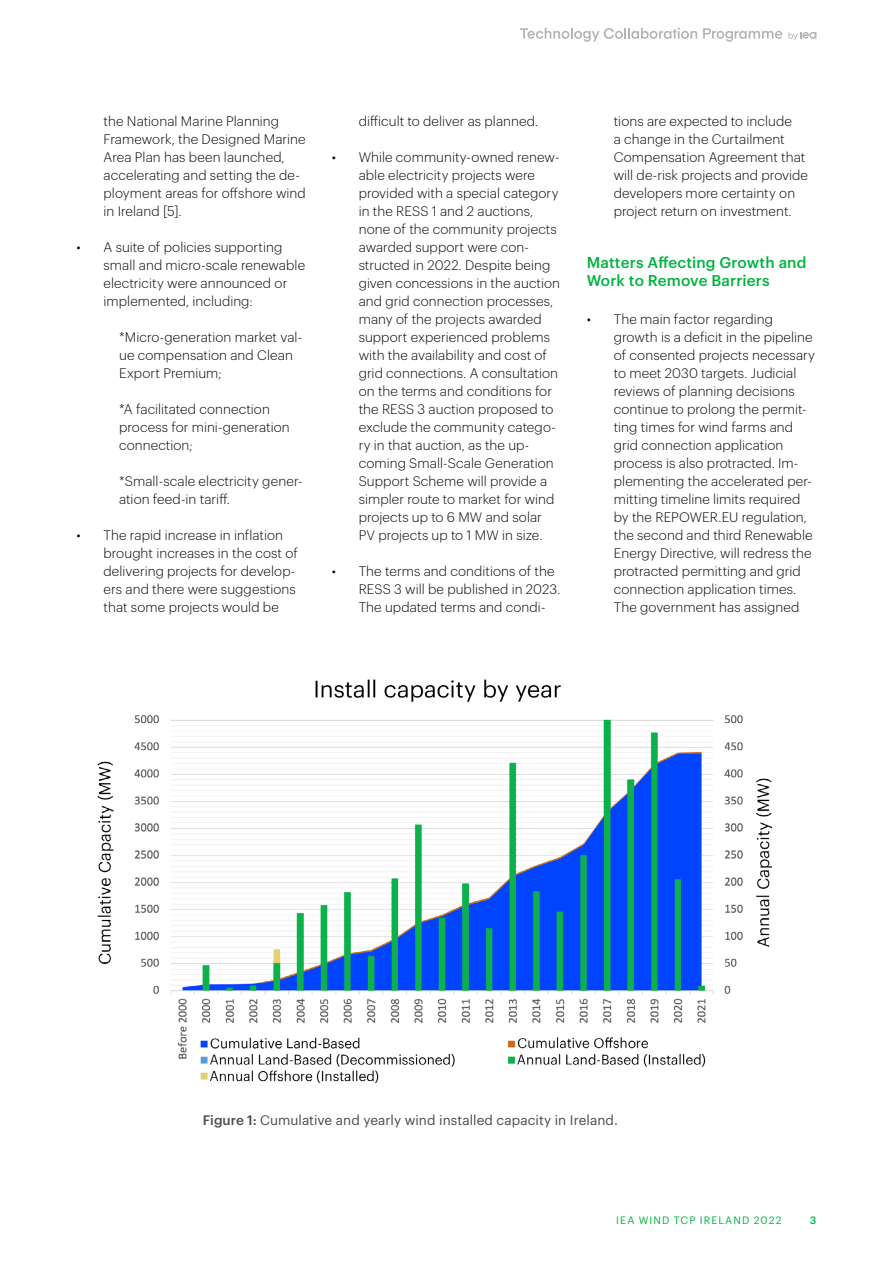
<style>
.page{position:relative;width:893px;height:1263px;background:#fff}
.page>*{position:absolute;margin:0;border:0;box-sizing:border-box;transform-origin:0 0}
.t1{font:500 15.3px/18px "Graphik";letter-spacing:.01em;color:#00b340}
.t2{font:300 13.5px/18px "Graphik";letter-spacing:.005em;color:#090909}
.t3{font:13.5px "Graphik";letter-spacing:.005em;color:#4b4b4b}
.t4{font:10.5px "Graphik";letter-spacing:.1em;color:#00b340}
.t5{font:500 10.5px "Graphik";color:#00b340}
.s1{font-weight:500}
</style>
<div class="page">
<svg style="left:520px;top:28px;width:177px;height:14px"></svg>
<svg style="left:703px;top:28px;width:79px;height:14px"></svg>
<svg style="left:788px;top:32px;width:28px;height:8px"></svg>
<img style="left:97px;top:679px;width:676px;height:405px">
<p class="t2" style="left:104px;top:111px;width:204px">the National Marine Planning<br>Framework, the Designed Marine<br>Area Plan has been launched, accelerating and setting the de&shy;ployment areas for offshore wind in Ireland [5].</p>
<p class="t2" style="left:104px;top:237px;width:203px;text-indent:-27px">• A suite of policies supporting small and micro-scale renewable electricity were announced or implemented, including:</p>
<p class="t2" style="left:119px;top:327px;width:185px">*Micro-generation market val&shy;ue compensation and Clean<br>Export Premium;</p>
<p class="t2" style="left:119px;top:399px;width:172px">*A facilitated connection process for mini-generation connection;</p>
<p class="t2" style="left:119px;top:471px;width:185px">*Small-scale electricity gener&shy;ation feed-in tariff.</p>
<p class="t2" style="left:104px;top:525px;width:196px;text-indent:-27px">• The rapid increase in inflation brought increases in the cost of delivering projects for develop&shy;ers and there were suggestions that some projects would be</p>
<p class="t2" style="left:359px;top:111px;width:181px">difficult to deliver as planned.</p>
<p class="t2" style="left:359px;top:147px;width:203px;text-indent:-27px">• While community-owned renew&shy;able electricity projects were provided with a special category in the RESS 1 and 2 auctions, none of the community projects awarded support were con&shy;structed in 2022. Despite being given concessions in the auction and grid connection processes, many of the projects awarded support experienced problems with the availability and cost of grid connections. A consultation on the terms and conditions for the RESS 3 auction proposed to exclude the community catego&shy;ry in that auction, as the up&shy;coming Small-Scale Generation<br>Support Scheme will provide a simpler route to market for wind projects up to 6 MW and solar<br>PV projects up to 1 MW in size.</p>
<p class="t2" style="left:359px;top:561px;width:203px;text-indent:-27px">• The terms and conditions of the<br>RESS 3 will be published in 2023.<br>The updated terms and condi-</p>
<p class="t2" style="left:614px;top:111px;width:196px">tions are expected to include<br>a change in the Curtailment<br>Compensation Agreement that will de-risk projects and provide developers more certainty on project return on investment.</p>
<p class="t1" style="left:587px;top:252px;width:221px">Matters Affecting Growth and<br>Work to Remove Barriers</p>
<p class="t2" style="left:614px;top:309px;width:203px;text-indent:-27px">• The main factor regarding growth is a deficit in the pipeline of consented projects necessary to meet 2030 targets. Judicial reviews of planning decisions continue to prolong the permit&shy;ting times for wind farms and grid connection application process is also protracted. Im&shy;plementing the accelerated per&shy;mitting timeline limits required by the REPOWER.EU regulation, the second and third Renewable<br>Energy Directive, will redress the protracted permitting and grid connection application times.<br>The government has assigned</p>
<p class="t3" style="left:203px;top:1110px;width:417px"><span class="s1">Figure 1:</span> Cumulative and yearly wind installed capacity in Ireland.</p>
<p class="t4" style="left:616px;top:1212px;width:167px">IEA WIND TCP IRELAND 2022</p>
<p class="t5" style="left:810px;top:1212px;width:8px">3</p>
</div>
